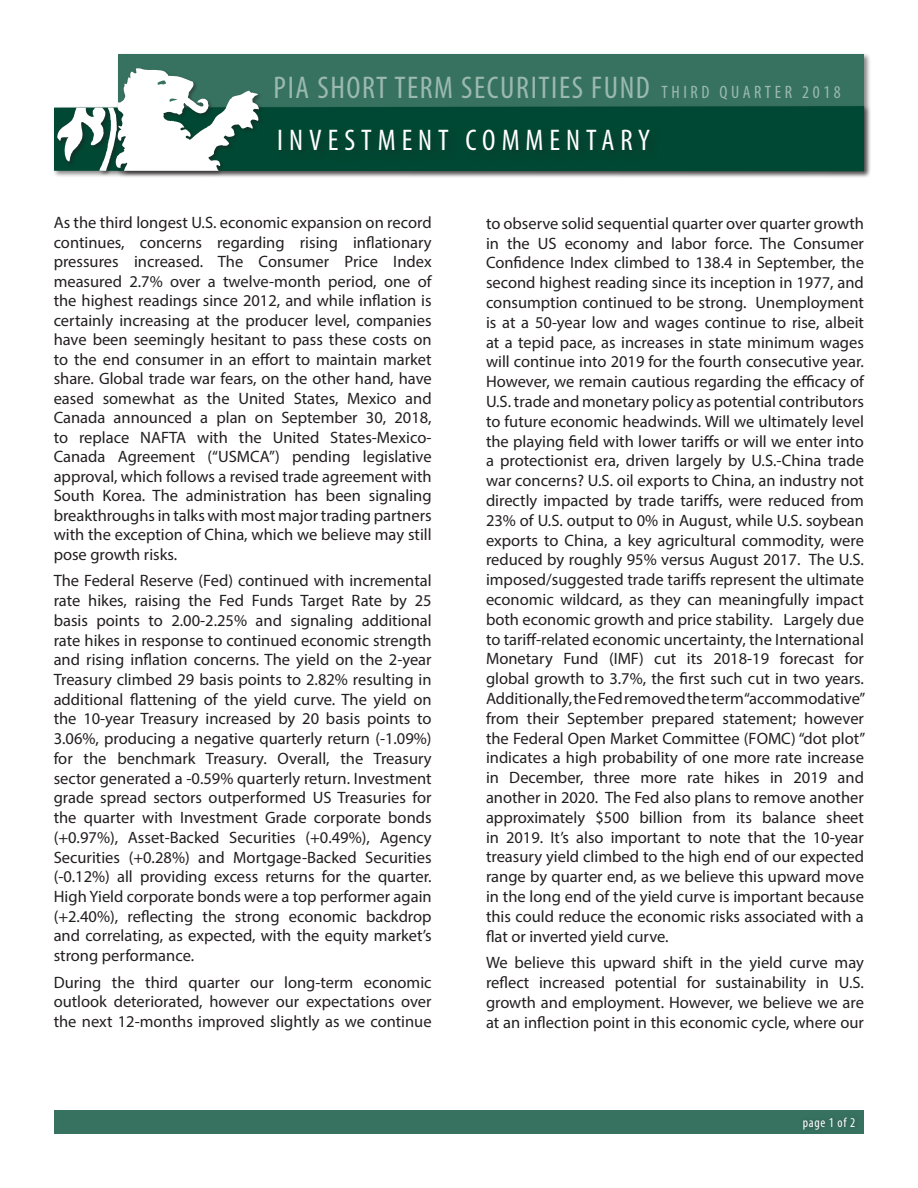
<style>
.page{position:relative;width:918px;height:1188px;background:#fff}
.page>*{position:absolute;margin:0;border:0;box-sizing:border-box;transform-origin:0 0}
.t1{font:condensed 31.5px "Myriad Pro";letter-spacing:.05em;color:#9bb9ae}
.t2{font:condensed 30px "Myriad Pro";letter-spacing:.2em;color:#fff}
.t3{font:16.5px/19.8px "Myriad Pro";color:#231f20;text-align:justify}
.t4{font:condensed 13.5px "Myriad Pro";letter-spacing:.05em;color:#fff}
.s1{font-size:18px}
</style>
<div class="page">
<div style="left:117px;top:52px;width:755px;height:126px;background:#231f20;opacity:.55"></div>
<div style="left:119px;top:54px;width:745px;height:117px;background:#377260"></div>
<div style="left:52px;top:104px;width:820px;height:75px;background:#231f20;opacity:.55"></div>
<div style="left:54px;top:106px;width:810px;height:65px;background:#004833"></div>
<div style="left:98px;top:106px;width:25px;height:71px;background:#231f20;opacity:.55"></div>
<div style="left:115px;top:67px;width:150px;height:110px;background:#231f20;opacity:.55"></div>
<svg style="left:57px;top:68px;width:203px;height:103px"></svg>
<div style="left:276px;top:127px;width:387px;height:37px;background:#014632"></div>
<div style="left:54px;top:1111px;width:810px;height:23px;background:#377260"></div>
<p class="t1" style="left:274px;top:69px;width:569px">PIA SHORT TERM SECURITIES FUND <span class="s1">THIRD QUARTER 2018</span></p>
<p class="t2" style="left:277px;top:122px;width:374px">INVESTMENT COMMENTARY</p>
<p class="t3" style="left:54px;top:213px;width:380px">As the third longest U.S. economic expansion on record continues, concerns regarding rising inflationary pressures increased. The Consumer Price Index measured 2.7% over a twelve-month period, one of the highest readings since 2012, and while inflation is certainly increasing at the producer level, companies have been seemingly hesitant to pass these costs on to the end consumer in an effort to maintain market share. Global trade war fears, on the other hand, have eased somewhat as the United States, Mexico and Canada announced a plan on September 30, 2018, to replace NAFTA with the United States-Mexico-Canada Agreement (“USMCA”) pending legislative approval, which follows a revised trade agreement with South Korea. The administration has been signaling breakthroughs in talks with most major trading partners with the exception of China, which we believe may still pose growth risks.</p>
<p class="t3" style="left:54px;top:571px;width:380px">The Federal Reserve (Fed) continued with incremental rate hikes, raising the Fed Funds Target Rate by 25 basis points to 2.00-2.25% and signaling additional rate hikes in response to continued economic strength and rising inflation concerns. The yield on the 2-year Treasury climbed 29 basis points to 2.82% resulting in additional flattening of the yield curve. The yield on the 10-year Treasury increased by 20 basis points to 3.06%, producing a negative quarterly return (-1.09%) for the benchmark Treasury. Overall, the Treasury sector generated a -0.59% quarterly return. Investment grade spread sectors outperformed US Treasuries for the quarter with Investment Grade corporate bonds (+0.97%), Asset-Backed Securities (+0.49%), Agency Securities (+0.28%) and Mortgage-Backed Securities (-0.12%) all providing excess returns for the quarter.<br>High Yield corporate bonds were a top performer again (+2.40%), reflecting the strong economic backdrop and correlating, as expected, with the equity market’s strong performance.</p>
<p class="t3" style="left:54px;top:972px;width:379px">During the third quarter our long-term economic outlook deteriorated, however our expectations over the next 12-months improved slightly as we continue</p>
<p class="t3" style="left:486px;top:213px;width:381px">to observe solid sequential quarter over quarter growth in the US economy and labor force. The Consumer Confidence Index climbed to 138.4 in September, the second highest reading since its inception in 1977, and consumption continued to be strong. Unemployment is at a 50-year low and wages continue to rise, albeit at a tepid pace, as increases in state minimum wages will continue into 2019 for the fourth consecutive year.<br>However, we remain cautious regarding the efficacy of U.S. trade and monetary policy as potential contributors to future economic headwinds. Will we ultimately level the playing field with lower tariffs or will we enter into a protectionist era, driven largely by U.S.-China trade war concerns? U.S. oil exports to China, an industry not directly impacted by trade tariffs, were reduced from 23% of U.S. output to 0% in August, while U.S. soybean exports to China, a key agricultural commodity, were reduced by roughly 95% versus August 2017. The U.S. imposed/suggested trade tariffs represent the ultimate economic wildcard, as they can meaningfully impact both economic growth and price stability. Largely due to tariff-related economic uncertainty, the International Monetary Fund (IMF) cut its 2018-19 forecast for global growth to 3.7%, the first such cut in two years.<br>Additionally, the Fed removed the term “accommodative” from their September prepared statement; however the Federal Open Market Committee (FOMC) “dot plot” indicates a high probability of one more rate increase in December, three more rate hikes in 2019 and another in 2020. The Fed also plans to remove another approximately $500 billion from its balance sheet in 2019. It’s also important to note that the 10-year treasury yield climbed to the high end of our expected range by quarter end, as we believe this upward move in the long end of the yield curve is important because this could reduce the economic risks associated with a flat or inverted yield curve.</p>
<p class="t3" style="left:486px;top:952px;width:379px">We believe this upward shift in the yield curve may reflect increased potential for sustainability in U.S. growth and employment. However, we believe we are at an inflection point in this economic cycle, where our</p>
<p class="t4" style="left:803px;top:1114px;width:54px">page 1 of 2</p>
</div>
